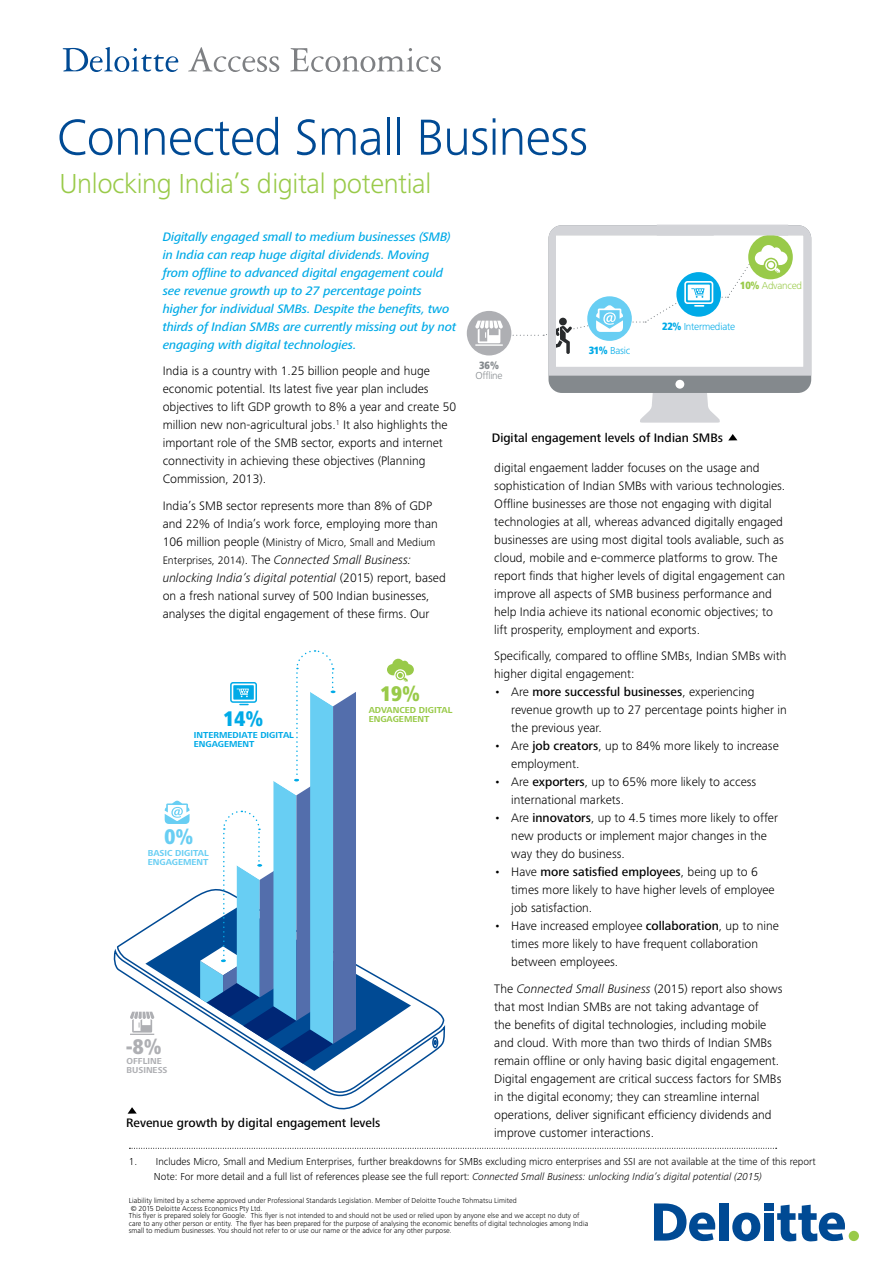
<style>
.page{position:relative;width:893px;height:1263px;background:#fff}
.page>*{position:absolute;margin:0;border:0;box-sizing:border-box;transform-origin:0 0}
.t1{font:300 52.5px "Frutiger Next Pro";letter-spacing:-.015em;color:#004a94}
.t2{font:300 28.5px "Frutiger Next Pro";letter-spacing:-.015em;color:#99ca49}
.t3{font:900 condensed 21px "Frutiger LT Std";color:#aeafb3}
.t4{font:900 condensed 21px "Frutiger LT Std";color:#00aae7}
.t5{font:900 condensed 21px "Frutiger LT Std";color:#99ca49}
.t6{font:900 condensed 21px "Frutiger LT Std";color:#68cef3}
.t7{font:300 12.75px/18px "Frutiger Next Pro";color:#000}
.t8{font:italic 500 12.75px/18px "Frutiger Next Pro";letter-spacing:-.01em;color:#00aae7}
.t9{font:500 12.75px "Frutiger Next Pro";color:#000}
.t10{font:300 11.25px "Frutiger Next Pro";color:#000}
.t11{font:300 10.5px/14.7px "Frutiger Next Pro";color:#000}
.t12{font:300 10.5px "Frutiger Next Pro";letter-spacing:-.025em;color:#00aae7}
.t13{font:300 10.5px "Frutiger Next Pro";letter-spacing:-.025em;color:#99ca49}
.t14{font:300 10.5px "Frutiger Next Pro";letter-spacing:-.025em;color:#84898d}
.t15{font:900 condensed 10.5px "Frutiger LT Std";color:#84898d}
.t16{font:700 9px/9px "Frutiger Next Pro";color:#00aae7}
.t17{font:700 9px/9px "Frutiger Next Pro";color:#99ca49}
.t18{font:700 9px/9px "Frutiger Next Pro";color:#68cef3}
.t19{font:700 9px/9px "Frutiger Next Pro";color:#aeafb3}
.t20{font:300 7.5px/7.5px "Frutiger Next Pro";color:#000}
.s1{font-size:12.75px}
.s2{font-size:11.25px}
.s3{font-style:italic}
.s4{font-family:"Frutiger LT Std";font-weight:900;font-stretch:condensed}
.s5{font-weight:500}
</style>
<div class="page">
<svg style="left:129px;top:1148px;width:648px;height:1px"></svg>
<svg style="left:63px;top:47px;width:115px;height:25px"></svg>
<svg style="left:188px;top:47px;width:91px;height:25px"></svg>
<svg style="left:290px;top:48px;width:151px;height:24px"></svg>
<svg style="left:113px;top:949px;width:333px;height:161px"></svg>
<svg style="left:434px;top:1040px;width:3px;height:5px"></svg>
<svg style="left:130px;top:650px;width:284px;height:421px"></svg>
<svg style="left:128px;top:1107px;width:9px;height:7px"></svg>
<div style="left:467px;top:311px;width:44px;height:44px;background:#aeafb3;border-radius:50%"></div>
<svg style="left:475px;top:225px;width:336px;height:198px"></svg>
<svg style="left:728px;top:434px;width:9px;height:6px"></svg>
<div style="left:849px;top:1231px;width:10px;height:10px;background:#99ca49;border-radius:50%"></div>
<svg style="left:732px;top:1212px;width:28px;height:29px"></svg>
<div style="left:719px;top:1203px;width:9px;height:37px;background:#004a94"></div>
<div style="left:764px;top:1213px;width:10px;height:27px;background:#004a94"></div>
<div style="left:764px;top:1204px;width:10px;height:7px;background:#004a94"></div>
<svg style="left:654px;top:1203px;width:61px;height:38px"></svg>
<svg style="left:777px;top:1205px;width:68px;height:36px"></svg>
<h1 class="t1" style="left:57px;top:107px;width:533px">Connected Small Business</h1>
<h2 class="t2" style="left:60px;top:167px;width:373px">Unlocking India’s digital potential</h2>
<p class="t8" style="left:163px;top:227px;width:295px">Digitally engaged small to medium businesses (SMB) in India can reap huge digital dividends. Moving from offline to advanced digital engagement could see revenue growth up to 27 percentage points higher for individual SMBs. Despite the benefits, two thirds of Indian SMBs are currently missing out by not engaging with digital technologies.</p>
<p class="t7" style="left:163px;top:362px;width:295px">India is a country with 1.25 billion people and huge economic potential. Its latest five year plan includes objectives to lift GDP growth to 8% a year and create 50 million new non-agricultural jobs.<sup>1</sup> It also highlights the important role of the SMB sector, exports and internet connectivity in achieving these objectives (Planning Commission, 2013).</p>
<p class="t7" style="left:163px;top:496px;width:277px">India’s SMB sector represents more than 8% of GDP and 22% of India’s work force, employing more than</p>
<p class="t10" style="left:163px;top:535px;width:274px"><span class="s1">106 million people (</span>Ministry of Micro, Small and Medium</p>
<p class="t7" style="left:163px;top:550px;width:284px"><span class="s2">Enterprises, 2014)</span>. The <span class="s3">Connected Small Business: unlocking India’s digital potential</span> (2015) report, based on a fresh national survey of 500 Indian businesses, analyses the digital engagement of these firms. Our</p>
<p class="t13" style="left:740px;top:280px;width:63px"><span class="s4">10%</span> Advanced</p>
<p class="t12" style="left:662px;top:320px;width:75px"><span class="s4">22%</span> Intermediate</p>
<p class="t12" style="left:589px;top:344px;width:43px"><span class="s4">31%</span> Basic</p>
<p class="t15" style="left:479px;top:359px;width:21px">36%</p>
<p class="t14" style="left:476px;top:370px;width:29px">Offline</p>
<p class="t9" style="left:492px;top:431px;width:233px">Digital engagement levels of Indian SMBs</p>
<p class="t7" style="left:494px;top:458px;width:292px">digital engaement ladder focuses on the usage and sophistication of Indian SMBs with various technologies.<br>Offline businesses are those not engaging with digital technologies at all, whereas advanced digitally engaged businesses are using most digital tools avaliable, such as cloud, mobile and e-commerce platforms to grow. The report finds that higher levels of digital engagement can improve all aspects of SMB business performance and help India achieve its national economic objectives; to lift prosperity, employment and exports.</p>
<p class="t7" style="left:494px;top:647px;width:294px">Specifically, compared to offline SMBs, Indian SMBs with higher digital engagement:</p>
<p class="t7" style="left:511px;top:683px;width:277px;text-indent:-17px">• Are <span class="s5">more successful businesses</span>, experiencing revenue growth up to 27 percentage points higher in the previous year.</p>
<p class="t7" style="left:511px;top:737px;width:269px;text-indent:-17px">• Are <span class="s5">job creators</span>, up to 84% more likely to increase employment.</p>
<p class="t7" style="left:511px;top:773px;width:247px;text-indent:-17px">• Are <span class="s5">exporters</span>, up to 65% more likely to access international markets.</p>
<p class="t7" style="left:511px;top:809px;width:268px;text-indent:-17px">• Are <span class="s5">innovators</span>, up to 4.5 times more likely to offer new products or implement major changes in the way they do business.</p>
<p class="t7" style="left:511px;top:863px;width:265px;text-indent:-17px">• Have <span class="s5">more satisfied employees</span>, being up to 6 times more likely to have higher levels of employee job satisfaction.</p>
<p class="t7" style="left:511px;top:917px;width:269px;text-indent:-17px">• Have increased employee <span class="s5">collaboration</span>, up to nine times more likely to have frequent collaboration between employees.</p>
<p class="t7" style="left:494px;top:979px;width:290px">The <span class="s3">Connected Small Business</span> (2015) report also shows that most Indian SMBs are not taking advantage of<br>the benefits of digital technologies, including mobile and cloud. With more than two thirds of Indian SMBs remain offline or only having basic digital engagement.<br>Digital engagement are critical success factors for SMBs in the digital economy; they can streamline internal operations, deliver significant efficiency dividends and improve customer interactions.</p>
<p class="t11" style="left:154px;top:1154px;width:663px;text-indent:-25px">1. Includes Micro, Small and Medium Enterprises, further breakdowns for SMBs excluding micro enterprises and SSI are not available at the time of this report<br>Note: For more detail and a full list of references please see the full report: <span class="s3">Connected Small Business: unlocking India’s digital potential (2015)</span></p>
<p class="t20" style="left:129px;top:1197px;width:461px">Liability limited by a scheme approved under Professional Standards Legislation. Member of Deloitte Touche Tohmatsu Limited<br>© 2015 Deloitte Access Economics Pty Ltd.<br>This flyer is prepared solely for Google. This flyer is not intended to and should not be used or relied upon by anyone else and we accept no duty of care to any other person or entity. The flyer has been prepared for the purpose of analysing the economic benefits of digital technologies among India small to medium businesses. You should not refer to or use our name or the advice for any other purpose.</p>
<h3 class="t5" style="left:380px;top:680px;width:41px">19%</h3>
<p class="t17" style="left:369px;top:706px;width:85px">ADVANCED DIGITAL<br>ENGAGEMENT</p>
<h3 class="t4" style="left:224px;top:706px;width:41px">14%</h3>
<p class="t16" style="left:194px;top:730px;width:102px">INTERMEDIATE DIGITAL<br>ENGAGEMENT</p>
<h3 class="t6" style="left:164px;top:824px;width:30px">0%</h3>
<p class="t18" style="left:148px;top:849px;width:63px">BASIC DIGITAL<br>ENGAGEMENT</p>
<h3 class="t3" style="left:126px;top:1034px;width:37px">-8%</h3>
<p class="t19" style="left:126px;top:1057px;width:43px">OFFLINE<br>BUSINESS</p>
<p class="t9" style="left:126px;top:1116px;width:256px">Revenue growth by digital engagement levels</p>
</div>
